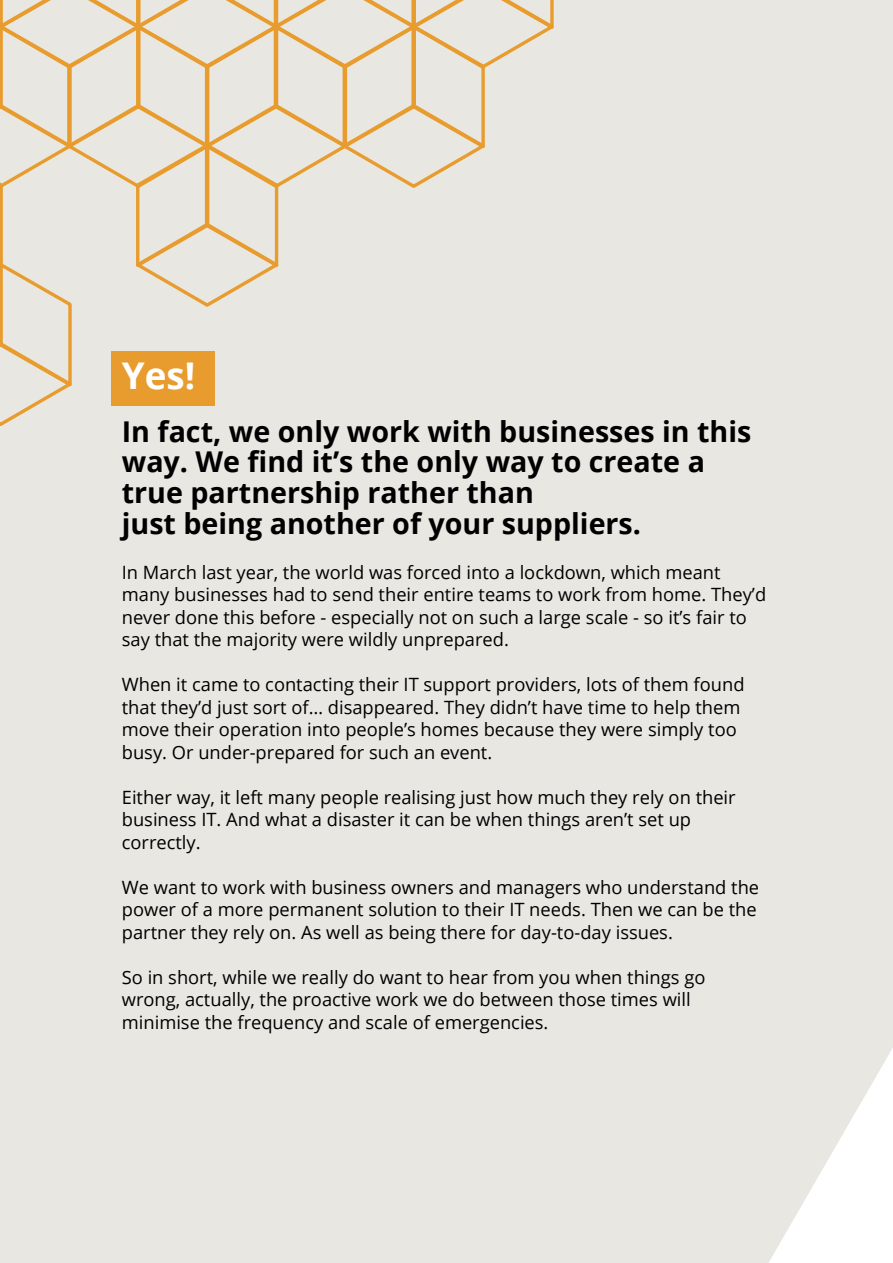
<style>
.page{position:relative;width:893px;height:1263px;background:#e9e7e2}
.page>*{position:absolute;margin:0;border:0;box-sizing:border-box;transform-origin:0 0}
.t1{font:700 36.75px "Open Sans";color:#fff}
.t2{font:700 28.65px/30.6px "Open Sans";color:#000}
.t3{font:18.3px/22.5px "Open Sans";color:#000}
</style>
<div class="page">
<svg style="left:0;top:0;width:559px;height:428px"></svg>
<div style="left:111px;top:351px;width:104px;height:54px;background:#e89c2e"></div>
<h1 class="t1" style="left:122px;top:349px;width:75px">Yes!</h1>
<h2 class="t2" style="left:122px;top:415px;width:631px">In fact, we only work with businesses in this way. We find it’s the only way to create a true partnership rather than<br>just being another of your suppliers.</h2>
<p class="t3" style="left:122px;top:560px;width:646px">In March last year, the world was forced into a lockdown, which meant many businesses had to send their entire teams to work from home. They’d never done this before - especially not on such a large scale - so it’s fair to say that the majority were wildly unprepared.</p>
<p class="t3" style="left:122px;top:673px;width:624px">When it came to contacting their IT support providers, lots of them found that they’d just sort of… disappeared. They didn’t have time to help them move their operation into people’s homes because they were simply too busy. Or under-prepared for such an event.</p>
<p class="t3" style="left:122px;top:785px;width:615px">Either way, it left many people realising just how much they rely on their business IT. And what a disaster it can be when things aren’t set up correctly.</p>
<p class="t3" style="left:122px;top:875px;width:639px">We want to work with business owners and managers who understand the power of a more permanent solution to their IT needs. Then we can be the partner they rely on. As well as being there for day-to-day issues.</p>
<p class="t3" style="left:122px;top:965px;width:585px">So in short, while we really do want to hear from you when things go wrong, actually, the proactive work we do between those times will minimise the frequency and scale of emergencies.</p>
</div>
